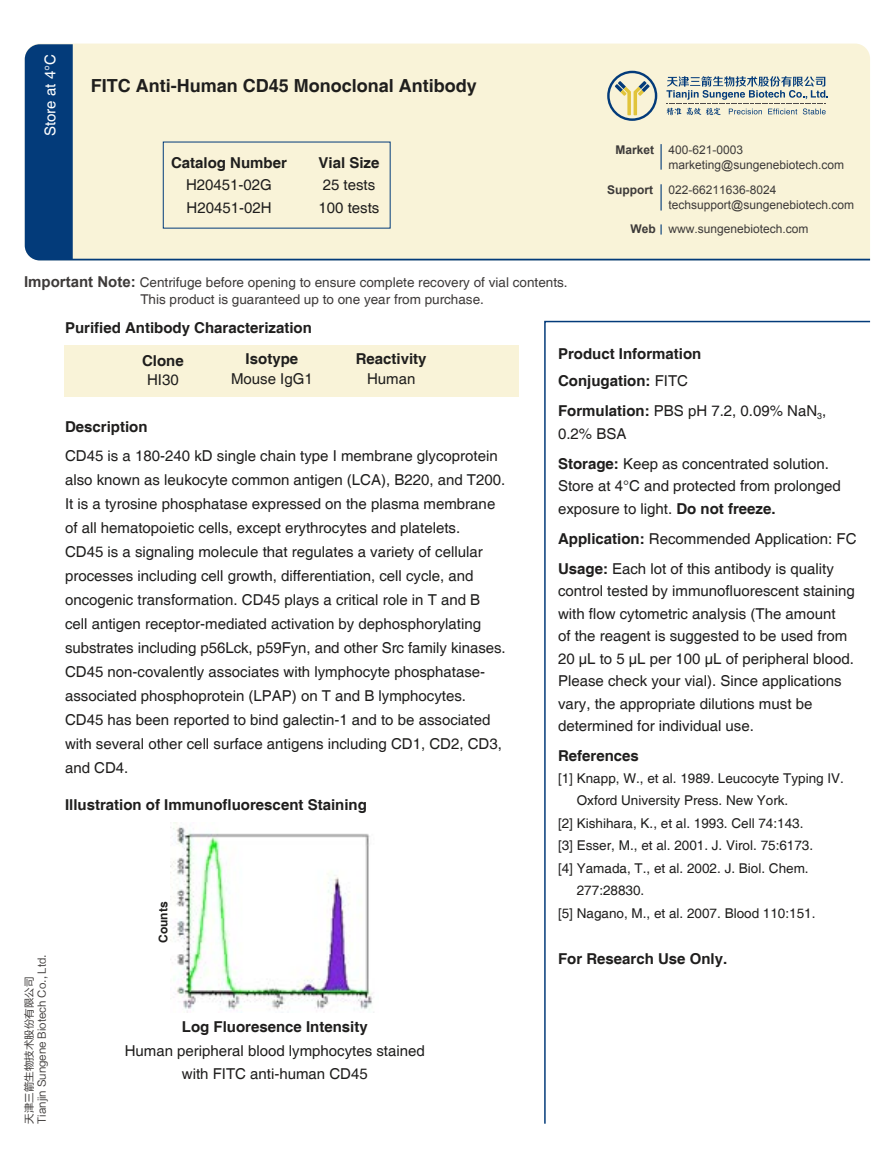
<style>
.page{position:relative;width:893px;height:1149px;background:#fff}
.page>*{position:absolute;margin:0;border:0;box-sizing:border-box;transform-origin:0 0}
.t1{font:700 18px "Helvetica";color:#1f1e1d}
.t2{font:15px/24px "Helvetica";color:#1f1e1d}
.t3{font:700 15px/32.5px "Helvetica";color:#1f1e1d}
.t4{font:15px "Helvetica";color:#fff}
.t5{font:13.5px "Helvetica";color:#1f1e1d}
.t6{font:13.5px/16.2px "Helvetica";color:#3d3a39}
.t7{font:12px/14.9px "Arial";color:#3d3a39}
.t8{font:700 12px "Arial";color:#3d3a39}
.t9{font:700 12px "Helvetica";color:#1f1e1d}
.t10{font:10.5px/12.6px "FZLTHK GBK1 0";color:#3d3a39}
.s1{font-family:"Arial";font-weight:700;font-size:15px}
.s2{font-weight:700}
.s3{font-weight:400}
</style>
<div class="page">
<div style="left:65px;top:344px;width:454px;height:52px;background:#f9f3d8"></div>
<svg style="left:544px;top:320px;width:327px;height:804px"></svg>
<svg style="left:25px;top:44px;width:845px;height:216px;background:#e5e4d0"></svg>
<img style="left:170px;top:822px;width:204px;height:189px">
<p class="t4" style="left:42px;top:136px;width:83px;rotate:-90deg">Store at 4°C</p>
<p class="t1" style="left:91px;top:74px;width:388px">FITC Anti-Human CD45 Monoclonal Antibody</p>
<p class="t3" style="left:171px;top:147px;width:117px">Catalog Number</p>
<p class="t2" style="left:186px;top:174px;width:87px;line-height:22.5px">H20451-02G<br>H20451-02H</p>
<p class="t3" style="left:319px;top:147px;width:62px">Vial Size</p>
<p class="t2" style="left:319px;top:174px;width:62px;line-height:22.5px">25 tests<br>100 tests</p>
<p class="t6" style="left:140px;top:275px;width:429px;text-indent:-116px"><span class="s1">Important Note:</span> Centrifuge before opening to ensure complete recovery of vial contents.<br>This product is guaranteed up to one year from purchase.</p>
<p class="t7" style="left:668px;top:142px;width:177px;text-indent:-53px"><span class="s2">Market</span> 400-621-0003 marketing@sungenebiotech.com</p>
<p class="t8" style="left:607px;top:182px;width:47px">Support</p>
<p class="t7" style="left:668px;top:182px;width:187px">022-66211636-8024 techsupport@sungenebiotech.com</p>
<p class="t7" style="left:630px;top:222px;width:180px"><span class="s2">Web</span> www.sungenebiotech.com</p>
<p class="t3" style="left:142px;top:312px;width:171px;text-indent:-77px">Purified Antibody Characterization<br>Clone</p>
<p class="t2" style="left:147px;top:368px;width:33px">HI30</p>
<p class="t3" style="left:246px;top:343px;width:54px">Isotype</p>
<p class="t2" style="left:231px;top:367px;width:83px">Mouse IgG1</p>
<p class="t3" style="left:65px;top:411px;width:84px">Description</p>
<p class="t3" style="left:356px;top:343px;width:72px">Reactivity</p>
<p class="t2" style="left:367px;top:367px;width:50px">Human</p>
<p class="t2" style="left:65px;top:444px;width:442px">CD45 is a 180-240 kD single chain type I membrane glycoprotein also known as leukocyte common antigen (LCA), B220, and T200.<br>It is a tyrosine phosphatase expressed on the plasma membrane of all hematopoietic cells, except erythrocytes and platelets.<br>CD45 is a signaling molecule that regulates a variety of cellular processes including cell growth, differentiation, cell cycle, and oncogenic transformation. CD45 plays a critical role in T and B cell antigen receptor-mediated activation by dephosphorylating substrates including p56Lck, p59Fyn, and other Src family kinases.<br>CD45 non-covalently associates with lymphocyte phosphatase&shy;associated phosphoprotein (LPAP) on T and B lymphocytes.<br>CD45 has been reported to bind galectin-1 and to be associated with several other cell surface antigens including CD1, CD2, CD3, and CD4.</p>
<p class="t3" style="left:65px;top:789px;width:303px">Illustration of Immunofluorescent Staining</p>
<p class="t10" style="left:23px;top:1123px;width:171px;rotate:-90deg">天津三箭生物技术股份有限公司<br>Tianjin Sungene Biotech Co., Ltd.</p>
<p class="t9" style="left:156px;top:942px;width:43px;rotate:-90deg">Counts</p>
<p class="t3" style="left:182px;top:1010px;width:187px">Log Fluoresence Intensity</p>
<p class="t2" style="left:125px;top:1039px;width:302px;line-height:22.5px;text-align:center">Human peripheral blood lymphocytes stained with FITC anti-human CD45</p>
<p class="t3" style="left:558px;top:338px;width:145px">Product Information</p>
<p class="t3" style="left:558px;top:366px;width:270px;line-height:30px">Conjugation: <span class="s3">FITC<br></span>Formulation: <span class="s3">PBS pH 7.2, 0.09% NaN</span><sub>3</sub><span class="s3">,</span></p>
<p class="t2" style="left:558px;top:419px;width:272px;line-height:30px">0.2% BSA<br><span class="s2">Storage:</span> Keep as concentrated solution.</p>
<p class="t2" style="left:558px;top:475px;width:284px;line-height:22.5px">Store at 4°C and protected from prolonged exposure to light. <span class="s2">Do not freeze.</span></p>
<p class="t2" style="left:558px;top:524px;width:300px;line-height:30px"><span class="s2">Application:</span> Recommended Application: FC<br><span class="s2">Usage:</span> Each lot of this antibody is quality</p>
<p class="t2" style="left:558px;top:580px;width:298px;line-height:22.5px">control tested by immunofluorescent staining with flow cytometric analysis (The amount<br>of the reagent is suggested to be used from 20 µL to 5 µL per 100 µL of peripheral blood.<br>Please check your vial). Since applications vary, the appropriate dilutions must be determined for individual use.</p>
<p class="t3" style="left:558px;top:740px;width:82px">References</p>
<p class="t5" style="left:558px;top:769px;width:287px">[1] Knapp, W., et al. 1989. Leucocyte Typing IV.</p>
<p class="t5" style="left:577px;top:792px;width:213px">Oxford University Press. New York.</p>
<p class="t5" style="left:558px;top:814px;width:247px">[2] Kishihara, K., et al. 1993. Cell 74:143.</p>
<p class="t5" style="left:558px;top:837px;width:257px">[3] Esser, M., et al. 2001. J. Virol. 75:6173.</p>
<p class="t5" style="left:558px;top:859px;width:252px">[4] Yamada, T., et al. 2002. J. Biol. Chem.</p>
<p class="t5" style="left:577px;top:882px;width:69px">277:28830.</p>
<p class="t5" style="left:558px;top:904px;width:259px">[5] Nagano, M., et al. 2007. Blood 110:151.</p>
<p class="t3" style="left:558px;top:943px;width:171px">For Research Use Only.</p>
</div>
